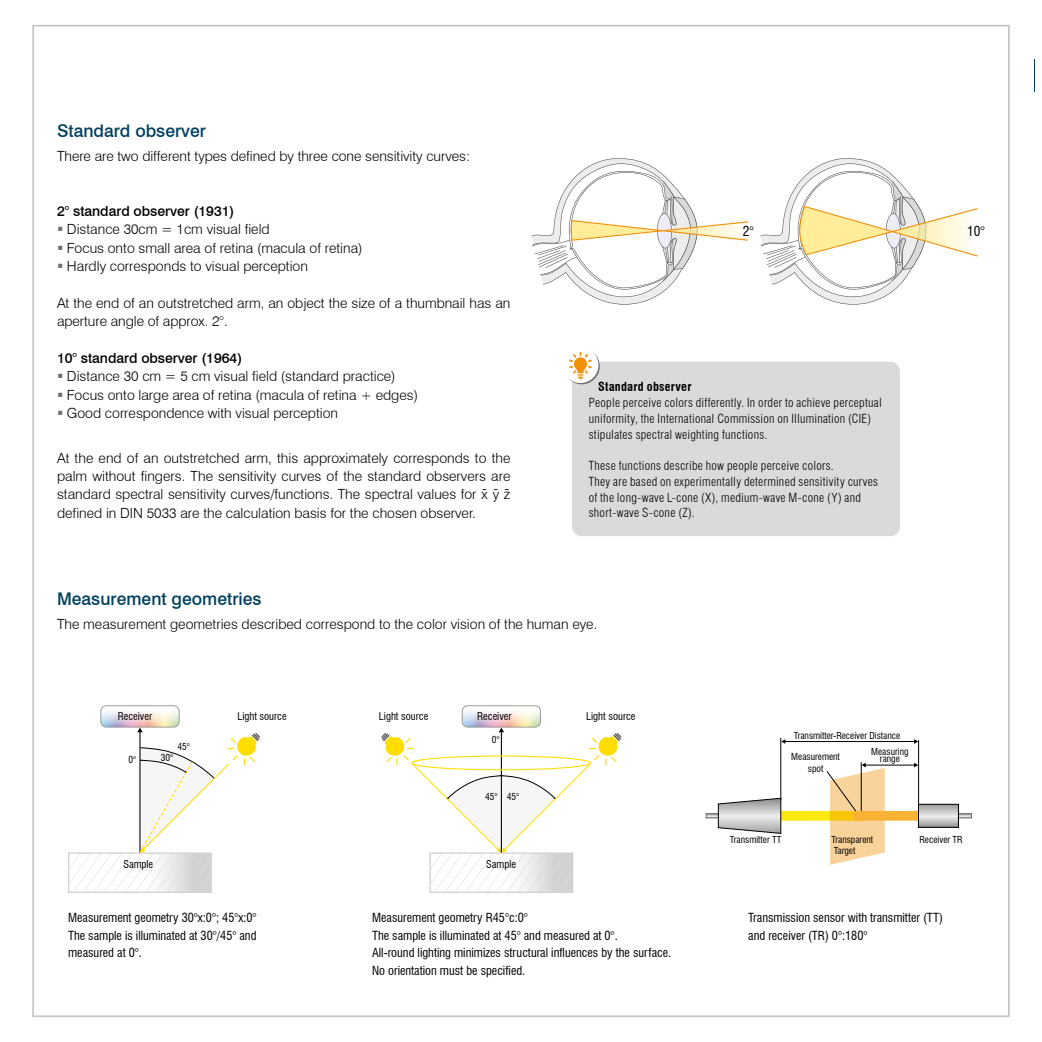
<style>
.page{position:relative;width:1042px;height:1042px;background:#fff}
.page>*{position:absolute;margin:0;border:0;box-sizing:border-box;transform-origin:0 0}
.t1{font:500 17.5px "Swiss 721 BT";color:#00415f}
.t2{font:300 14px/18.4px "Swiss 721 BT";color:#000}
.t3{font:500 14px "Swiss 721 BT";letter-spacing:-.005em;color:#000}
.t4{font:condensed 13.3px "Swiss 721 BT";color:#000}
.t5{font:300 condensed 12.25px/15.8px "Swiss 721 BT";letter-spacing:.025em;color:#000}
.t6{font:condensed 12.25px/17.5px "Swiss 721 BT";color:#000}
.t7{font:700 condensed 12.25px "Swiss 721 BT";letter-spacing:.02em;color:#000}
.t8{font:condensed 10.5px "Swiss 721 BT";color:#000}
.t9{font:condensed 9.45px/11.4px "Swiss 721 BT";color:#000}
.s1{color:#706f6f}
</style>
<div class="page">
<hr style="left:1034px;top:0;width:1px;height:637px;background:#ededed">
<svg style="left:101px;top:706px;width:78px;height:21px"></svg>
<div style="left:100px;top:705px;width:80px;height:22px;border:1px solid #9d9d9c;border-radius:6px"></div>
<svg style="left:68px;top:727px;width:192px;height:166px"></svg>
<svg style="left:462px;top:706px;width:78px;height:21px"></svg>
<div style="left:462px;top:705px;width:79px;height:22px;border:1px solid #9d9d9c;border-radius:6px"></div>
<svg style="left:381px;top:727px;width:240px;height:166px"></svg>
<div style="left:956px;top:813px;width:15px;height:5px;border:1px solid #706f6f"></div>
<div style="left:706px;top:813px;width:23px;height:5px;border:1px solid #706f6f"></div>
<hr style="left:780px;top:738px;width:1px;height:62px;background:#000">
<hr style="left:784px;top:741px;width:131px;height:1px;background:#000">
<svg style="left:781px;top:739px;width:4px;height:5px"></svg>
<svg style="left:914px;top:739px;width:4px;height:5px"></svg>
<hr style="left:861px;top:762px;width:1px;height:54px;background:#000">
<hr style="left:918px;top:740px;width:1px;height:64px;background:#000">
<svg style="left:718px;top:763px;width:238px;height:102px"></svg>
<svg style="left:920px;top:806px;width:36px;height:19px"></svg>
<div style="left:918px;top:804px;width:40px;height:23px;border:1px solid #000"></div>
<hr style="left:1034px;top:60px;width:1px;height:32px;background:#00415f">
<svg style="left:531px;top:158px;width:217px;height:147px"></svg>
<svg style="left:760px;top:158px;width:217px;height:147px"></svg>
<div style="left:572px;top:362px;width:328px;height:174px;background:#dadada;border-radius:10px"></div>
<svg style="left:564px;top:348px;width:36px;height:36px"></svg>
<div style="left:562px;top:347px;width:36px;height:36px;background:#fff;border-radius:50%"></div>
<svg style="left:569px;top:352px;width:23px;height:27px"></svg>
<p class="t1" style="left:57px;top:120px;width:150px">Standard observer</p>
<p class="t2" style="left:57px;top:146px;width:414px">There are two different types defined by three cone sensitivity curves:</p>
<p class="t3" style="left:57px;top:202px;width:179px">2° standard observer (1931)</p>
<p class="t2" style="left:57px;top:220px;width:214px"><span class="s1">▪</span> Distance 30cm = 1cm visual field</p>
<p class="t2" style="left:57px;top:238px;width:307px"><span class="s1">▪</span> Focus onto small area of retina (macula of retina)</p>
<p class="t2" style="left:57px;top:257px;width:252px"><span class="s1">▪</span> Hardly corresponds to visual perception</p>
<p class="t2" style="left:57px;top:293px;width:455px">At the end of an outstretched arm, an object the size of a thumbnail has an aperture angle of approx. 2°.</p>
<p class="t3" style="left:57px;top:349px;width:187px">10° standard observer (1964)</p>
<p class="t2" style="left:57px;top:367px;width:340px"><span class="s1">▪</span> Distance 30 cm = 5 cm visual field (standard practice)</p>
<p class="t2" style="left:57px;top:385px;width:362px"><span class="s1">▪</span> Focus onto large area of retina (macula of retina + edges)</p>
<p class="t2" style="left:57px;top:404px;width:282px"><span class="s1">▪</span> Good correspondence with visual perception</p>
<p class="t2" style="left:57px;top:448px;width:455px;text-align:justify">At the end of an outstretched arm, this approximately corresponds to the palm without fingers. The sensitivity curves of the standard observers are standard spectral sensitivity curves/functions. The spectral values for ¯x ¯y ¯z defined in DIN 5033 are the calculation basis for the chosen observer.</p>
<p class="t4" style="left:743px;top:223px;width:13px">2°</p>
<p class="t4" style="left:967px;top:223px;width:19px">10°</p>
<p class="t7" style="left:598px;top:379px;width:95px">Standard observer</p>
<p class="t5" style="left:589px;top:395px;width:294px">People perceive colors differently. In order to achieve perceptual uniformity, the International Commission on Illumination (CIE) stipulates spectral weighting functions.</p>
<p class="t5" style="left:589px;top:458px;width:291px">These functions describe how people perceive colors.<br>They are based on experimentally determined sensitivity curves of the long-wave L-cone (X), medium-wave M-cone (Y) and short-wave S-cone (Z).</p>
<p class="t1" style="left:57px;top:588px;width:206px">Measurement geometries</p>
<p class="t2" style="left:57px;top:614px;width:542px">The measurement geometries described correspond to the color vision of the human eye.</p>
<p class="t8" style="left:118px;top:710px;width:36px">Receiver</p>
<p class="t9" style="left:129px;top:753px;width:9px">0°</p>
<p class="t9" style="left:161px;top:751px;width:14px">30°</p>
<p class="t9" style="left:177px;top:741px;width:14px">45°</p>
<p class="t8" style="left:237px;top:710px;width:51px">Light source</p>
<p class="t8" style="left:379px;top:710px;width:51px">Light source</p>
<p class="t8" style="left:477px;top:710px;width:36px">Receiver</p>
<p class="t8" style="left:586px;top:710px;width:51px">Light source</p>
<p class="t9" style="left:492px;top:734px;width:9px">0°</p>
<p class="t9" style="left:485px;top:791px;width:36px">45° 45°</p>
<p class="t8" style="left:123px;top:858px;width:31px">Sample</p>
<p class="t8" style="left:486px;top:858px;width:31px">Sample</p>
<p class="t6" style="left:68px;top:909px;width:190px;text-align:justify">Measurement geometry 30°x:0°; 45°x:0° The sample is illuminated at 30°/45° and measured at 0°.</p>
<p class="t6" style="left:372px;top:909px;width:301px">Measurement geometry R45°c:0°<br>The sample is illuminated at 45° and measured at 0°.<br>All-round lighting minimizes structural influences by the surface.<br>No orientation must be specified.</p>
<p class="t9" style="left:871px;top:727px;width:39px;line-height:16.4px;text-indent:-77px">Transmitter-Receiver Distance<br>Measuring</p>
<p class="t9" style="left:880px;top:753px;width:21px">range</p>
<p class="t9" style="left:791px;top:751px;width:50px;text-align:center">Measurement spot</p>
<p class="t9" style="left:730px;top:834px;width:53px">Transmitter TT</p>
<p class="t9" style="left:831px;top:833px;width:43px">Transparent<br>Target</p>
<p class="t9" style="left:919px;top:834px;width:45px">Receiver TR</p>
<p class="t6" style="left:748px;top:909px;width:196px">Transmission sensor with transmitter (TT) and receiver (TR) 0°:180°</p>
</div>
